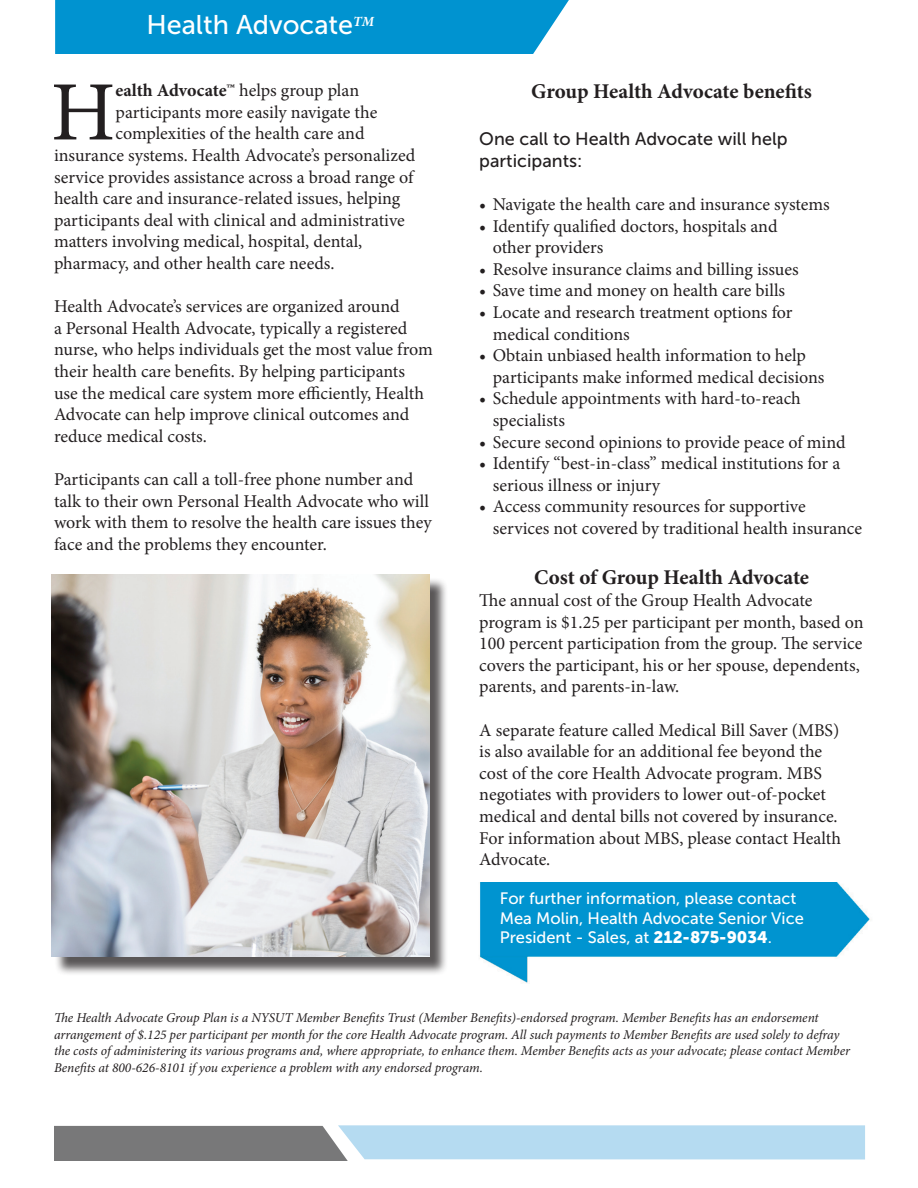
<style>
.page{position:relative;width:918px;height:1188px;background:#fff}
.page>*{position:absolute;margin:0;border:0;box-sizing:border-box;transform-origin:0 0}
.t1{font:84.45px "Minion Pro";color:#231f20}
.Sub_italic{font:27px "Museo Sans 500";color:#fff}
.Sub_bold{font:700 21px "Minion Pro";letter-spacing:-.005em;color:#231f20}
.Bullit_para{font:18px/21.6px "Minion Pro";color:#231f20}
.t2{font:18px/21.6px "Museo Sans 500";color:#231f20}
.t3{font:700 18px "Minion Pro";color:#231f20}
.t4{font:16.5px/19.8px "Museo Sans 500";color:#fff}
.t5{font:italic 13.5px/16.5px "Minion Pro";letter-spacing:-.005em;color:#231f20}
.s1{font-weight:400}
.s2{font-family:"Museo Sans 900"}
</style>
<div class="page">
<div style="left:55px;top:0;width:514px;height:54px;background:#0093d0"></div>
<div style="left:54px;top:577px;width:395px;height:398px;background:#231f20;opacity:.75"></div>
<img style="left:52px;top:575px;width:378px;height:382px">
<svg style="left:54px;top:1125px;width:811px;height:36px;background:#a5bbc9"></svg>
<img style="left:480px;top:882px;width:390px;height:101px">
<p class="Sub_italic" style="left:146px;top:10px;width:229px">Health Advocate<sup>TM</sup></p>
<p class="t1" style="left:51px;top:56px;width:66px">H</p>
<p class="t3" style="left:115px;top:78px;width:245px">ealth Advocate™ <span class="s1">helps group plan</span></p>
<p class="Bullit_para" style="left:115px;top:101px;width:263px">participants more easily navigate the</p>
<p class="Bullit_para" style="left:115px;top:123px;width:251px">complexities of the health care and</p>
<p class="Bullit_para" style="left:54px;top:145px;width:363px">insurance systems. Health Advocate’s personalized</p>
<p class="Bullit_para" style="left:54px;top:166px;width:361px">service provides assistance across a broad range of</p>
<p class="Bullit_para" style="left:54px;top:188px;width:348px">health care and insurance-related issues, helping</p>
<p class="Bullit_para" style="left:54px;top:209px;width:352px">participants deal with clinical and administrative</p>
<p class="Bullit_para" style="left:54px;top:231px;width:310px">matters involving medical, hospital, dental,</p>
<p class="Bullit_para" style="left:54px;top:253px;width:282px">pharmacy, and other health care needs.</p>
<p class="Bullit_para" style="left:54px;top:296px;width:380px">Health Advocate’s services are organized around<br>a Personal Health Advocate, typically a registered nurse, who helps individuals get the most value from their health care benefits. By helping participants use the medical care system more efficiently, Health Advocate can help improve clinical outcomes and reduce medical costs.</p>
<p class="Bullit_para" style="left:54px;top:469px;width:379px">Participants can call a toll-free phone number and talk to their own Personal Health Advocate who will work with them to resolve the health care issues they face and the problems they encounter.</p>
<p class="Sub_bold" style="left:531px;top:77px;width:282px">Group Health Advocate benefits</p>
<p class="t2" style="left:479px;top:128px;width:310px">One call to Health Advocate will help participants:</p>
<p class="Bullit_para" style="left:479px;top:194px;width:352px">• Navigate the health care and insurance systems</p>
<p class="Bullit_para" style="left:479px;top:215px;width:300px">• Identify qualified doctors, hospitals and</p>
<p class="Bullit_para" style="left:493px;top:237px;width:112px">other providers</p>
<p class="Bullit_para" style="left:479px;top:258px;width:321px">• Resolve insurance claims and billing issues</p>
<p class="Bullit_para" style="left:479px;top:280px;width:307px">• Save time and money on health care bills</p>
<p class="Bullit_para" style="left:479px;top:302px;width:315px">• Locate and research treatment options for</p>
<p class="Bullit_para" style="left:493px;top:323px;width:139px">medical conditions</p>
<p class="Bullit_para" style="left:493px;top:345px;width:333px;text-indent:-14px">• Obtain unbiased health information to help participants make informed medical decisions</p>
<p class="Bullit_para" style="left:493px;top:388px;width:310px;text-indent:-14px">• Schedule appointments with hard-to-reach specialists</p>
<p class="Bullit_para" style="left:479px;top:431px;width:368px">• Secure second opinions to provide peace of mind</p>
<p class="Bullit_para" style="left:493px;top:453px;width:349px;text-indent:-14px">• Identify “best-in-class” medical institutions for a serious illness or injury</p>
<p class="Bullit_para" style="left:493px;top:496px;width:371px;text-indent:-14px">• Access community resources for supportive services not covered by traditional health insurance</p>
<p class="Sub_bold" style="left:534px;top:563px;width:277px">Cost of Group Health Advocate</p>
<p class="Bullit_para" style="left:479px;top:590px;width:386px">The annual cost of the Group Health Advocate program is $1.25 per participant per month, based on 100 percent participation from the group. The service covers the participant, his or her spouse, dependents, parents, and parents-in-law.</p>
<p class="Bullit_para" style="left:479px;top:719px;width:363px">A separate feature called Medical Bill Saver (MBS) is also available for an additional fee beyond the cost of the core Health Advocate program. MBS negotiates with providers to lower out-of-pocket medical and dental bills not covered by insurance.<br>For information about MBS, please contact Health Advocate.</p>
<p class="t4" style="left:500px;top:888px;width:298px">For further information, please contact</p>
<p class="t4" style="left:500px;top:908px;width:306px">Mea Molin, Health Advocate Senior Vice<br>President - Sales, at <span class="s2">212-875-9034</span>.</p>
<p class="t5" style="left:54px;top:1010px;width:798px">The Health Advocate Group Plan is a NYSUT Member Benefits Trust (Member Benefits)-endorsed program. Member Benefits has an endorsement arrangement of $.125 per participant per month for the core Health Advocate program. All such payments to Member Benefits are used solely to defray the costs of administering its various programs and, where appropriate, to enhance them. Member Benefits acts as your advocate; please contact Member Benefits at 800-626-8101 if you experience a problem with any endorsed program.</p>
</div>
